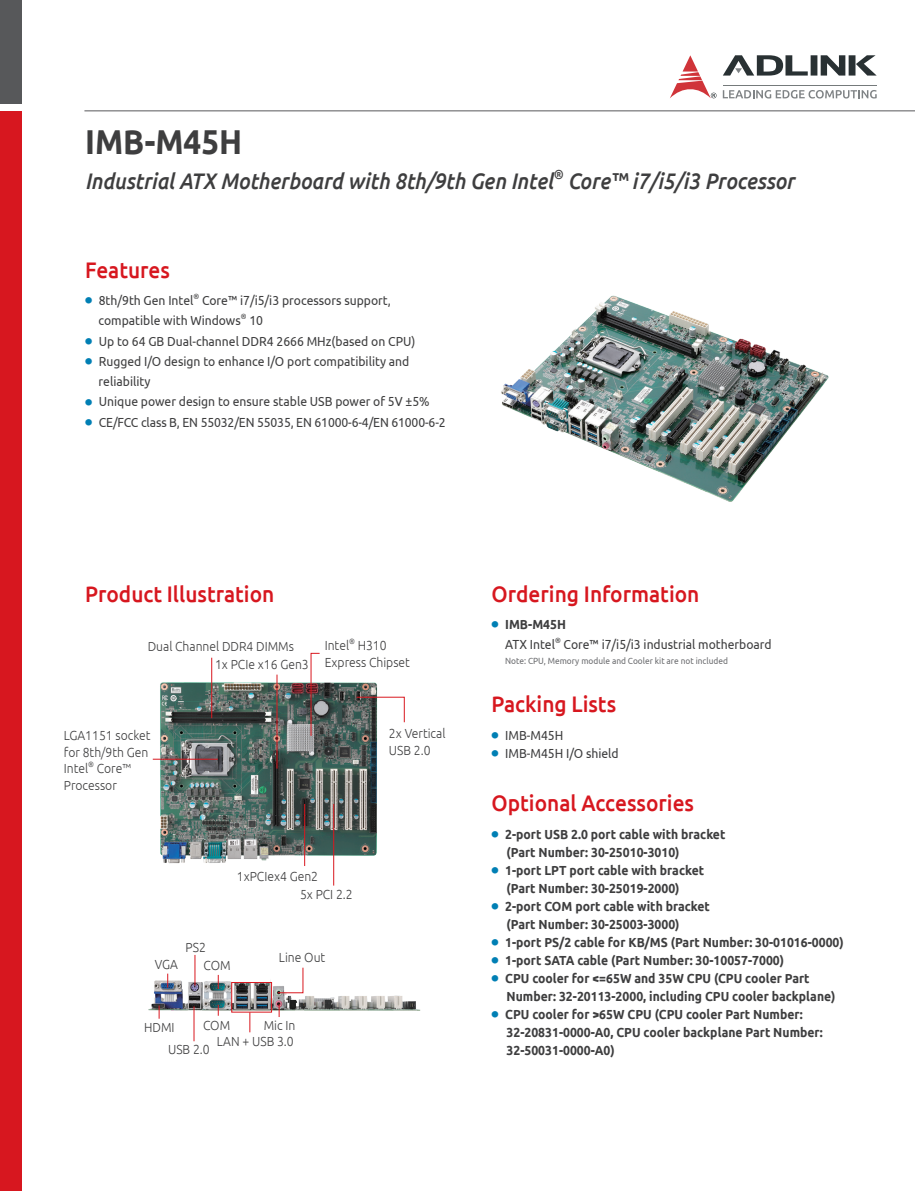
<style>
.page{position:relative;width:915px;height:1191px;background:#fff}
.page>*{position:absolute;margin:0;border:0;box-sizing:border-box;transform-origin:0 0}
.t1{font:700 34.5px "Ubuntu";color:#3e3e3f;scale:.91 1}
.t2{font:500 22.5px "Ubuntu";color:#d7171f;scale:.93 1}
.t3{font:italic 500 22.5px "Ubuntu";color:#3e3e3f;scale:.91 1}
.t4{font:700 13.2px/18px "Ubuntu";color:#3e3e3f;scale:.92 1}
.t5{font:13.2px/20.2px "Ubuntu";color:#3e3e3f;scale:.92 1}
.t6{font:300 13.2px/16.5px "Ubuntu";color:#3e3e3f;scale:.92 1}
.t7{font:italic 500 13.05px "Ubuntu";color:#3e3e3f;scale:.91 1}
.t8{font:9px "Ubuntu";color:#6c6d70;scale:.93 1}
.t9{font:7.65px "Ubuntu";color:#3e3e3f;scale:.92 1}
.t10{font:300 7.65px "Ubuntu";color:#3e3e3f;scale:.92 1}
.s1{font-family:"Adobe Ming Std";font-weight:300;font-size:7.2px;color:#007fb4}
.s2{font-weight:400}
</style>
<div class="page">
<div style="left:0;top:111px;width:21px;height:1080px;background:#d7171f"></div>
<div style="left:0;top:0;width:21px;height:104px;background:#57585a"></div>
<hr style="left:84px;top:110px;width:830px;height:1px;background:#57585a">
<img style="left:152px;top:674px;width:226px;height:198px">
<img style="left:148px;top:969px;width:273px;height:67px">
<hr style="left:211px;top:657px;width:1px;height:61px;background:#d9181f">
<hr style="left:276px;top:674px;width:1px;height:94px;background:#d9181f">
<hr style="left:304px;top:804px;width:1px;height:62px;background:#d9181f">
<hr style="left:333px;top:804px;width:1px;height:81px;background:#d9181f">
<svg style="left:167px;top:973px;width:1px;height:14px"></svg>
<hr style="left:194px;top:955px;width:1px;height:30px;background:#d9181f">
<svg style="left:218px;top:975px;width:1px;height:14px"></svg>
<hr style="left:193px;top:1006px;width:1px;height:35px;background:#d9181f">
<svg style="left:159px;top:1005px;width:1px;height:13px"></svg>
<svg style="left:279px;top:1003px;width:1px;height:14px"></svg>
<svg style="left:249px;top:1012px;width:1px;height:20px"></svg>
<svg style="left:277px;top:967px;width:26px;height:26px"></svg>
<svg style="left:310px;top:652px;width:10px;height:84px"></svg>
<hr style="left:153px;top:759px;width:65px;height:1px;background:#d9181f">
<svg style="left:356px;top:696px;width:49px;height:27px"></svg>
<div style="left:231px;top:982px;width:41px;height:30px;border:1px solid #d9181f"></div>
<img style="left:501px;top:295px;width:328px;height:207px">
<svg style="left:722px;top:90px;width:154px;height:8px"></svg>
<svg style="left:723px;top:55px;width:153px;height:21px"></svg>
<hr style="left:722px;top:86px;width:154px;height:1px;background:#757a7b">
<svg style="left:670px;top:55px;width:46px;height:43px"></svg>
<h1 class="t1" style="left:85px;top:120px;width:174px">IMB-M45H</h1>
<h2 class="t3" style="left:85px;top:168px;width:515px">Industrial ATX Motherboard with 8th/9th Gen Intel</h2>
<p class="t7" style="left:553px;top:166px;width:12px">®</p>
<h2 class="t3" style="left:567px;top:168px;width:250px">Core™ i7/i5/i3 Processor</h2>
<h2 class="t2" style="left:85px;top:255px;width:93px">Features</h2>
<p class="t5" style="left:85px;top:290px;width:119px"><span class="s1">●</span> 8th/9th Gen Intel</p>
<p class="t9" style="left:193px;top:291px;width:8px">®</p>
<p class="t5" style="left:99px;top:290px;width:319px;text-indent:103px">Core™ i7/i5/i3 processors support, compatible with Windows</p>
<p class="t9" style="left:241px;top:312px;width:8px">®</p>
<p class="t5" style="left:249px;top:310px;width:16px">10</p>
<p class="t5" style="left:85px;top:330px;width:360px"><span class="s1">●</span> Up to 64 GB Dual-channel DDR4 2666 MHz(based on CPU)</p>
<p class="t5" style="left:99px;top:351px;width:339px;text-indent:-13px"><span class="s1">●</span> Rugged I/O design to enhance I/O port compatibility and reliability</p>
<p class="t5" style="left:85px;top:391px;width:376px"><span class="s1">●</span> Unique power design to ensure stable USB power of 5V ±5%</p>
<p class="t5" style="left:85px;top:411px;width:393px"><span class="s1">●</span> CE/FCC class B, EN 55032/EN 55035, EN 61000-6-4/EN 61000-6-2</p>
<h2 class="t2" style="left:85px;top:579px;width:205px">Product Illustration</h2>
<p class="t6" style="left:148px;top:638px;width:160px">Dual Channel DDR4 DIMMs</p>
<p class="t6" style="left:215px;top:655px;width:103px">1x PCIe x16 Gen3</p>
<p class="t6" style="left:324px;top:636px;width:28px">Intel</p>
<p class="t10" style="left:349px;top:636px;width:8px">®</p>
<p class="t6" style="left:324px;top:636px;width:94px;text-indent:33px">H310<br>Express Chipset</p>
<p class="t6" style="left:64px;top:727px;width:96px">LGA1151 socket for 8th/9th Gen<br>Intel</p>
<p class="t10" style="left:88px;top:759px;width:8px">®</p>
<p class="t6" style="left:64px;top:760px;width:75px;text-indent:33px">Core™<br>Processor</p>
<p class="t6" style="left:389px;top:725px;width:63px">2x Vertical<br>USB 2.0</p>
<p class="t6" style="left:300px;top:866px;width:59px;line-height:18.3px;text-indent:-63px">1xPCIex4 Gen2<br>5x PCI 2.2</p>
<p class="t6" style="left:155px;top:956px;width:27px">VGA</p>
<p class="t6" style="left:203px;top:937px;width:31px;line-height:18.8px;text-indent:-18px">PS2<br>COM</p>
<p class="t6" style="left:279px;top:948px;width:52px">Line Out</p>
<p class="t6" style="left:168px;top:1012px;width:69px;line-height:24.3px;text-indent:35px">COM<br>USB 2.0</p>
<p class="t6" style="left:217px;top:1017px;width:87px;line-height:15.8px;text-align:right">Mic In<br>LAN + USB 3.0</p>
<p class="t6" style="left:144px;top:1019px;width:35px">HDMI</p>
<h2 class="t2" style="left:491px;top:579px;width:225px">Ordering Information</h2>
<p class="t4" style="left:491px;top:614px;width:82px;line-height:20.2px;text-align:center"><span class="s1">●</span> IMB-M45H<br><span class="s2">ATX Intel</span></p>
<p class="t9" style="left:555px;top:636px;width:8px">®</p>
<p class="t5" style="left:563px;top:634px;width:228px">Core™ i7/i5/i3 industrial motherboard</p>
<p class="t8" style="left:505px;top:655px;width:241px">Note: CPU, Memory module and Cooler kit are not included</p>
<h2 class="t2" style="left:491px;top:690px;width:135px">Packing Lists</h2>
<p class="t5" style="left:491px;top:724px;width:80px"><span class="s1">●</span> IMB-M45H</p>
<p class="t5" style="left:491px;top:742px;width:140px"><span class="s1">●</span> IMB-M45H I/O shield</p>
<h2 class="t2" style="left:491px;top:789px;width:219px">Optional Accessories</h2>
<p class="t4" style="left:506px;top:825px;width:239px;text-indent:-15px"><span class="s1">●</span> 2-port USB 2.0 port cable with bracket (Part Number: 30-25010-3010)</p>
<p class="t4" style="left:506px;top:861px;width:216px;text-indent:-15px"><span class="s1">●</span> 1-port LPT port cable with bracket (Part Number: 30-25019-2000)</p>
<p class="t4" style="left:506px;top:897px;width:222px;text-indent:-15px"><span class="s1">●</span> 2-port COM port cable with bracket (Part Number: 30-25003-3000)</p>
<p class="t4" style="left:491px;top:933px;width:384px"><span class="s1">●</span> 1-port PS/2 cable for KB/MS (Part Number: 30-01016-0000)</p>
<p class="t4" style="left:491px;top:951px;width:319px"><span class="s1">●</span> 1-port SATA cable (Part Number: 30-10057-7000)</p>
<p class="t4" style="left:506px;top:969px;width:359px;text-indent:-15px"><span class="s1">●</span> CPU cooler for &lt;=65W and 35W CPU (CPU cooler Part<br>Number: 32-20113-2000, including CPU cooler backplane)</p>
<p class="t4" style="left:506px;top:1005px;width:345px;text-indent:-15px"><span class="s1">●</span> CPU cooler for &gt;65W CPU (CPU cooler Part Number:<br>32-20831-0000-A0, CPU cooler backplane Part Number:<br>32-50031-0000-A0)</p>
</div>
